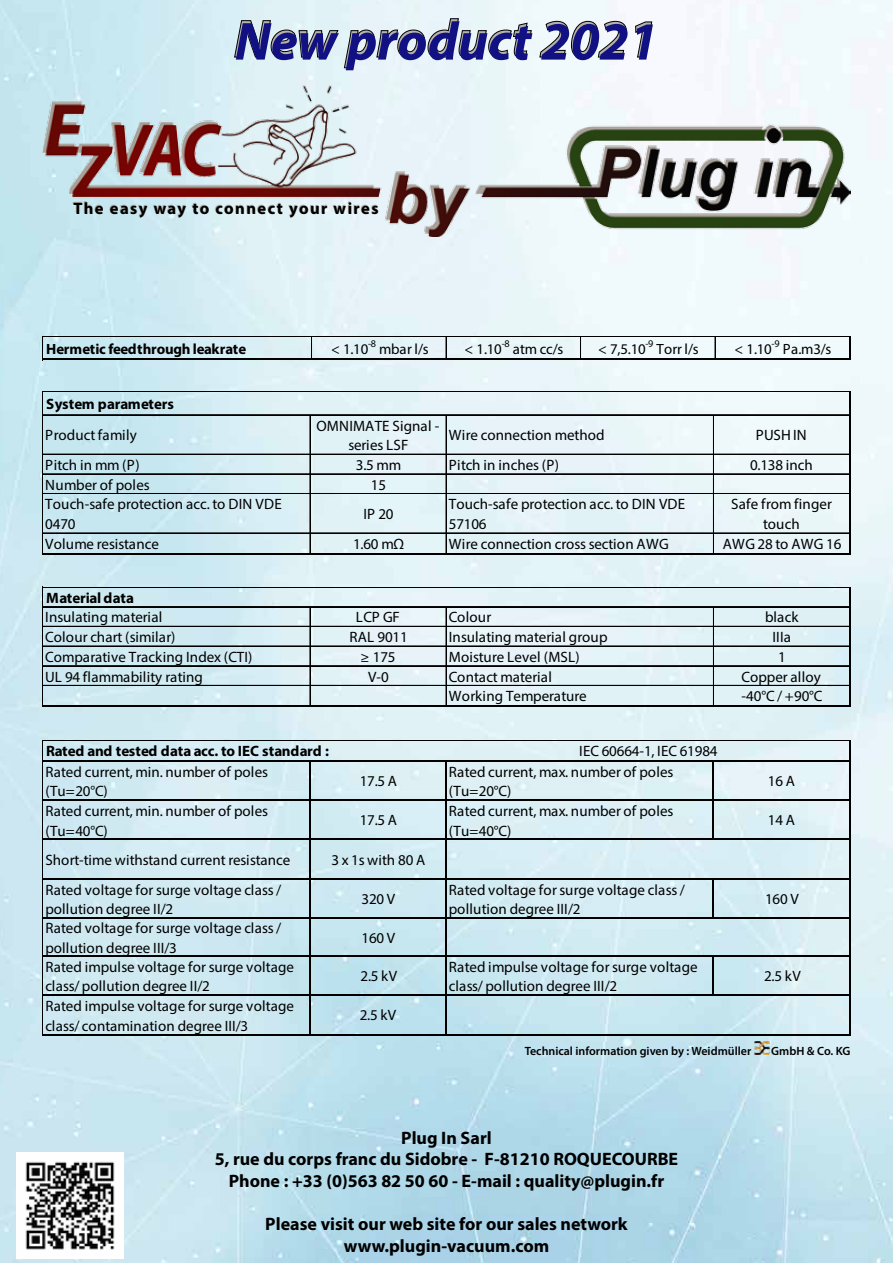
<style>
.page{position:relative;width:893px;height:1263px;background:#fff}
.page>*{position:absolute;margin:0;border:0;box-sizing:border-box;transform-origin:0 0}
.t1{font:italic 700 54px "Myriad Pro";color:#111183}
.t2{font:700 18px/21.6px "Myriad Pro";color:#000;text-align:center}
.t3{font:700 16.5px "Myriad Pro";letter-spacing:.08em;color:#000}
.t4{font:15px/19.6px "Myriad Pro";letter-spacing:.005em;color:#000}
.t5{font:700 15px "Myriad Pro";letter-spacing:-.005em;color:#000}
.t6{font:14.85px "Myriad Pro";letter-spacing:-.01em;color:#000}
.t7{font:700 14.85px "Myriad Pro";letter-spacing:-.02em;color:#000}
.t8{font:600 12px "Myriad Pro";color:#000}
.t9{font:10.2px "Myriad Pro";color:#000}
</style>
<div class="page">
<img style="left:0;top:0;width:893px;height:1263px">
<img style="left:17px;top:1152px;width:106px;height:107px">
<svg style="left:43px;top:337px;width:1px;height:21px"></svg>
<svg style="left:311px;top:337px;width:1px;height:21px"></svg>
<svg style="left:446px;top:337px;width:1px;height:21px"></svg>
<svg style="left:580px;top:337px;width:1px;height:21px"></svg>
<svg style="left:715px;top:337px;width:1px;height:21px"></svg>
<svg style="left:849px;top:337px;width:1px;height:21px"></svg>
<hr style="left:43px;top:336px;width:807px;height:1px;background:#000">
<hr style="left:43px;top:358px;width:807px;height:2px;background:#000">
<hr style="left:43px;top:391px;width:1px;height:163px;background:#000">
<hr style="left:849px;top:392px;width:1px;height:162px;background:#000">
<hr style="left:310px;top:416px;width:1px;height:137px;background:#000">
<hr style="left:446px;top:416px;width:1px;height:137px;background:#000">
<hr style="left:713px;top:416px;width:1px;height:137px;background:#000">
<hr style="left:43px;top:391px;width:807px;height:1px;background:#000">
<hr style="left:43px;top:414px;width:806px;height:1px;background:#000">
<hr style="left:43px;top:415px;width:806px;height:1px;background:#000">
<hr style="left:43px;top:454px;width:806px;height:1px;background:#000">
<hr style="left:43px;top:473px;width:806px;height:1px;background:#000">
<hr style="left:43px;top:474px;width:806px;height:1px;background:#000">
<hr style="left:43px;top:493px;width:806px;height:1px;background:#000">
<hr style="left:43px;top:533px;width:806px;height:1px;background:#000">
<hr style="left:43px;top:553px;width:807px;height:1px;background:#000">
<hr style="left:43px;top:587px;width:1px;height:120px;background:#000">
<hr style="left:849px;top:588px;width:1px;height:119px;background:#000">
<hr style="left:310px;top:607px;width:1px;height:98px;background:#000">
<hr style="left:446px;top:607px;width:1px;height:98px;background:#000">
<hr style="left:713px;top:607px;width:1px;height:98px;background:#000">
<hr style="left:43px;top:587px;width:807px;height:1px;background:#000">
<hr style="left:43px;top:606px;width:806px;height:1px;background:#000">
<hr style="left:43px;top:626px;width:806px;height:1px;background:#000">
<hr style="left:43px;top:646px;width:806px;height:1px;background:#000">
<hr style="left:43px;top:665px;width:806px;height:1px;background:#000">
<hr style="left:43px;top:666px;width:806px;height:1px;background:#000">
<hr style="left:43px;top:685px;width:806px;height:1px;background:#000">
<hr style="left:43px;top:705px;width:807px;height:2px;background:#000">
<img style="left:755px;top:1042px;width:14px;height:12px">
<svg style="left:234px;top:20px;width:104px;height:38px;background:#bfcfd3"></svg>
<svg style="left:344px;top:18px;width:187px;height:50px;background:#d2dce0"></svg>
<svg style="left:540px;top:21px;width:87px;height:37px"></svg>
<svg style="left:635px;top:22px;width:17px;height:35px"></svg>
<img style="left:43px;top:85px;width:807px;height:152px">
<hr style="left:712px;top:761px;width:2px;height:79px;background:#000">
<hr style="left:712px;top:880px;width:2px;height:39px;background:#000">
<hr style="left:43px;top:740px;width:1px;height:295px;background:#000">
<hr style="left:849px;top:741px;width:1px;height:294px;background:#000">
<hr style="left:309px;top:761px;width:2px;height:274px;background:#000">
<hr style="left:445px;top:761px;width:2px;height:274px;background:#000">
<hr style="left:712px;top:957px;width:2px;height:39px;background:#000">
<hr style="left:43px;top:740px;width:807px;height:1px;background:#000">
<hr style="left:43px;top:760px;width:807px;height:1px;background:#000">
<hr style="left:43px;top:799px;width:807px;height:2px;background:#000">
<hr style="left:43px;top:838px;width:807px;height:2px;background:#000">
<hr style="left:43px;top:878px;width:807px;height:2px;background:#000">
<hr style="left:43px;top:917px;width:807px;height:2px;background:#000">
<hr style="left:43px;top:955px;width:807px;height:2px;background:#000">
<hr style="left:43px;top:994px;width:807px;height:2px;background:#000">
<hr style="left:43px;top:1033px;width:807px;height:2px;background:#000">
<h1 class="t1" style="left:235px;top:6px;width:425px">New product 2021</h1>
<p class="t3" style="left:73px;top:197px;width:307px">The easy way to connect your wires</p>
<p class="t9" style="left:368px;top:337px;width:10px">-8</p>
<p class="t9" style="left:502px;top:337px;width:10px">-8</p>
<p class="t9" style="left:645px;top:337px;width:10px">-9</p>
<p class="t9" style="left:772px;top:337px;width:10px">-9</p>
<p class="t7" style="left:46px;top:339px;width:202px">Hermetic feedthrough leakrate</p>
<p class="t6" style="left:331px;top:340px;width:39px">&lt; 1.10</p>
<p class="t6" style="left:379px;top:340px;width:51px">mbar l/s</p>
<p class="t6" style="left:465px;top:340px;width:39px">&lt; 1.10</p>
<p class="t6" style="left:657px;top:340px;width:44px">Torr l/s</p>
<p class="t6" style="left:734px;top:340px;width:39px">&lt; 1.10</p>
<p class="t6" style="left:513px;top:340px;width:52px">atm cc/s</p>
<p class="t6" style="left:598px;top:340px;width:49px">&lt; 7,5.10</p>
<p class="t6" style="left:783px;top:340px;width:50px">Pa.m3/s</p>
<p class="t5" style="left:46px;top:394px;width:129px">System parameters</p>
<p class="t4" style="left:45px;top:425px;width:93px">Product family</p>
<p class="t4" style="left:316px;top:415px;width:124px;text-align:center">OMNIMATE Signal - series LSF</p>
<p class="t4" style="left:449px;top:425px;width:157px">Wire connection method</p>
<p class="t4" style="left:756px;top:425px;width:53px">PUSH IN</p>
<p class="t4" style="left:45px;top:455px;width:96px">Pitch in mm (P)</p>
<p class="t4" style="left:356px;top:455px;width:47px">3.5 mm</p>
<p class="t4" style="left:449px;top:455px;width:112px">Pitch in inches (P)</p>
<p class="t4" style="left:750px;top:455px;width:64px">0.138 inch</p>
<p class="t4" style="left:45px;top:475px;width:106px">Number of poles</p>
<p class="t4" style="left:371px;top:475px;width:17px">15</p>
<p class="t4" style="left:45px;top:494px;width:238px">Touch-safe protection acc. to DIN VDE<br>0470</p>
<p class="t4" style="left:363px;top:504px;width:32px">IP 20</p>
<p class="t4" style="left:449px;top:494px;width:238px">Touch-safe protection acc. to DIN VDE<br>57106</p>
<p class="t4" style="left:731px;top:494px;width:102px;text-align:center">Safe from finger touch</p>
<p class="t4" style="left:45px;top:534px;width:115px">Volume resistance</p>
<p class="t4" style="left:353px;top:534px;width:52px">1.60 mΩ</p>
<p class="t4" style="left:449px;top:534px;width:221px">Wire connection cross section AWG</p>
<p class="t4" style="left:723px;top:534px;width:120px">AWG 28 to AWG 16</p>
<p class="t5" style="left:46px;top:588px;width:89px">Material data</p>
<p class="t4" style="left:45px;top:607px;width:119px">Insulating material</p>
<p class="t4" style="left:356px;top:607px;width:45px">LCP GF</p>
<p class="t4" style="left:449px;top:607px;width:44px">Colour</p>
<p class="t4" style="left:765px;top:607px;width:35px">black</p>
<p class="t4" style="left:45px;top:627px;width:132px">Colour chart (similar)</p>
<p class="t4" style="left:349px;top:627px;width:60px">RAL 9011</p>
<p class="t4" style="left:449px;top:627px;width:160px">Insulating material group</p>
<p class="t4" style="left:773px;top:627px;width:20px">IIIa</p>
<p class="t4" style="left:45px;top:647px;width:209px">Comparative Tracking Index (CTI)</p>
<p class="t4" style="left:361px;top:647px;width:36px">≥ 175</p>
<p class="t4" style="left:449px;top:647px;width:132px">Moisture Level (MSL)</p>
<p class="t4" style="left:778px;top:647px;width:9px">1</p>
<p class="t4" style="left:45px;top:666px;width:159px">UL 94 flammability rating</p>
<p class="t4" style="left:368px;top:666px;width:22px">V-0</p>
<p class="t4" style="left:449px;top:666px;width:105px">Contact material</p>
<p class="t4" style="left:742px;top:666px;width:81px">Copper alloy</p>
<p class="t4" style="left:449px;top:686px;width:139px">Working Temperature</p>
<p class="t4" style="left:742px;top:686px;width:83px">-40°C / +90°C</p>
<p class="t5" style="left:46px;top:741px;width:284px">Rated and tested data acc. to IEC standard :</p>
<p class="t4" style="left:579px;top:741px;width:140px">IEC 60664-1, IEC 61984</p>
<p class="t4" style="left:45px;top:761px;width:224px">Rated current, min. number of poles (Tu=20°C)</p>
<p class="t4" style="left:360px;top:771px;width:39px">17.5 A</p>
<p class="t4" style="left:449px;top:761px;width:226px">Rated current, max. number of poles (Tu=20°C)</p>
<p class="t4" style="left:768px;top:771px;width:29px">16 A</p>
<p class="t4" style="left:45px;top:801px;width:224px">Rated current, min. number of poles (Tu=40°C)</p>
<p class="t4" style="left:360px;top:810px;width:39px">17.5 A</p>
<p class="t4" style="left:449px;top:801px;width:226px">Rated current, max. number of poles (Tu=40°C)</p>
<p class="t4" style="left:768px;top:810px;width:29px">14 A</p>
<p class="t4" style="left:45px;top:850px;width:247px">Short-time withstand current resistance</p>
<p class="t4" style="left:332px;top:850px;width:95px">3 x 1s with 80 A</p>
<p class="t4" style="left:45px;top:880px;width:238px">Rated voltage for surge voltage class / pollution degree II/2</p>
<p class="t4" style="left:362px;top:889px;width:35px">320 V</p>
<p class="t4" style="left:449px;top:880px;width:238px">Rated voltage for surge voltage class / pollution degree III/2</p>
<p class="t4" style="left:765px;top:889px;width:35px">160 V</p>
<p class="t4" style="left:45px;top:918px;width:238px">Rated voltage for surge voltage class / pollution degree III/3</p>
<p class="t4" style="left:362px;top:927px;width:35px">160 V</p>
<p class="t4" style="left:45px;top:956px;width:250px">Rated impulse voltage for surge voltage class/ pollution degree II/2</p>
<p class="t4" style="left:361px;top:966px;width:38px">2.5 kV</p>
<p class="t4" style="left:449px;top:956px;width:250px">Rated impulse voltage for surge voltage class/ pollution degree III/2</p>
<p class="t4" style="left:764px;top:966px;width:38px">2.5 kV</p>
<p class="t4" style="left:45px;top:996px;width:250px">Rated impulse voltage for surge voltage class/ contamination degree III/3</p>
<p class="t4" style="left:360px;top:1005px;width:38px">2.5 kV</p>
<p class="t8" style="left:525px;top:1043px;width:228px">Technical information given by : Weidmüller</p>
<p class="t8" style="left:771px;top:1043px;width:81px">GmbH &amp; Co. KG</p>
<p class="t2" style="left:215px;top:1126px;width:465px">Plug In Sarl<br>5, rue du corps franc du Sidobre - F-81210 ROQUECOURBE<br>Phone : +33 (0)563 82 50 60 - E-mail : quality@plugin.fr</p>
<p class="t2" style="left:265px;top:1212px;width:364px">Please visit our web site for our sales network www.plugin-vacuum.com</p>
</div>
